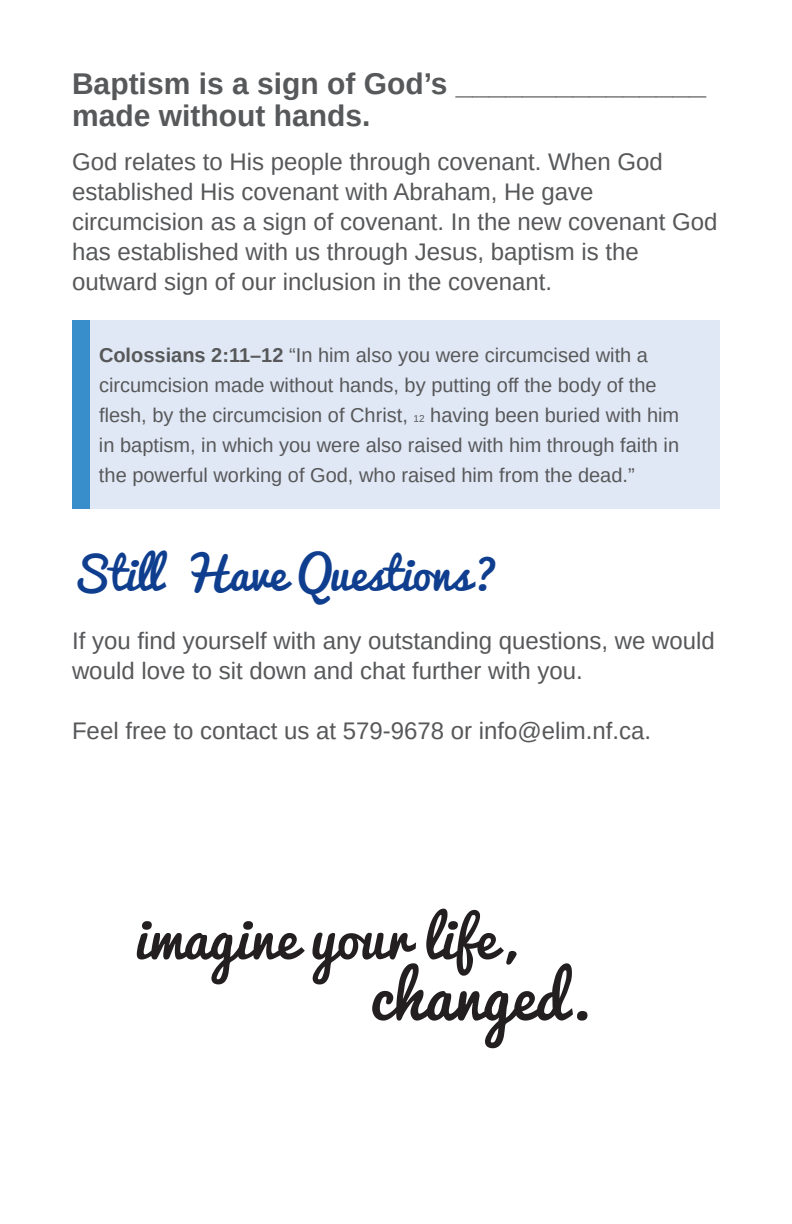
<style>
.page{position:relative;width:792px;height:1224px;background:#fff}
.page>*{position:absolute;margin:0;border:0;box-sizing:border-box;transform-origin:0 0}
.t1{font:44px "Pacifico";color:#0f3e8f}
.t2{font:700 30px/32px "Arimo";color:#57585a}
.t3{font:24px/30px "Arimo";color:#57585a}
.t4{font:20px/30px "Arimo";color:#57585a}
.s1{font-weight:700}
.s2{font-size:10px}
</style>
<div class="page">
<div style="left:72px;top:320px;width:648px;height:189px;background:#e1e8f5"></div>
<svg style="left:137px;top:921px;width:168px;height:63px"></svg>
<svg style="left:312px;top:909px;width:276px;height:139px"></svg>
<div style="left:72px;top:320px;width:17px;height:189px;background:#388ecb"></div>
<p class="t2" style="left:72px;top:68px;width:636px">Baptism is a sign of God’s _______________ made without hands.</p>
<p class="t3" style="left:72px;top:147px;width:647px">God relates to His people through covenant. When God established His covenant with Abraham, He gave circumcision as a sign of covenant. In the new covenant God has established with us through Jesus, baptism is the outward sign of our inclusion in the covenant.</p>
<p class="t4" style="left:99px;top:340px;width:582px"><span class="s1">Colossians 2:11–12</span> “In him also you were circumcised with a circumcision made without hands, by putting off the body of the flesh, by the circumcision of Christ, <span class="s2">12</span> having been buried with him in baptism, in which you were also raised with him through faith in the powerful working of God, who raised him from the dead.”</p>
<h1 class="t1" style="left:72px;top:535px;width:428px">Still Have Questions?</h1>
<p class="t3" style="left:72px;top:626px;width:644px">If you find yourself with any outstanding questions, we would would love to sit down and chat further with you.</p>
<p class="t3" style="left:72px;top:716px;width:581px">Feel free to contact us at 579-9678 or info@elim.nf.ca.</p>
</div>
